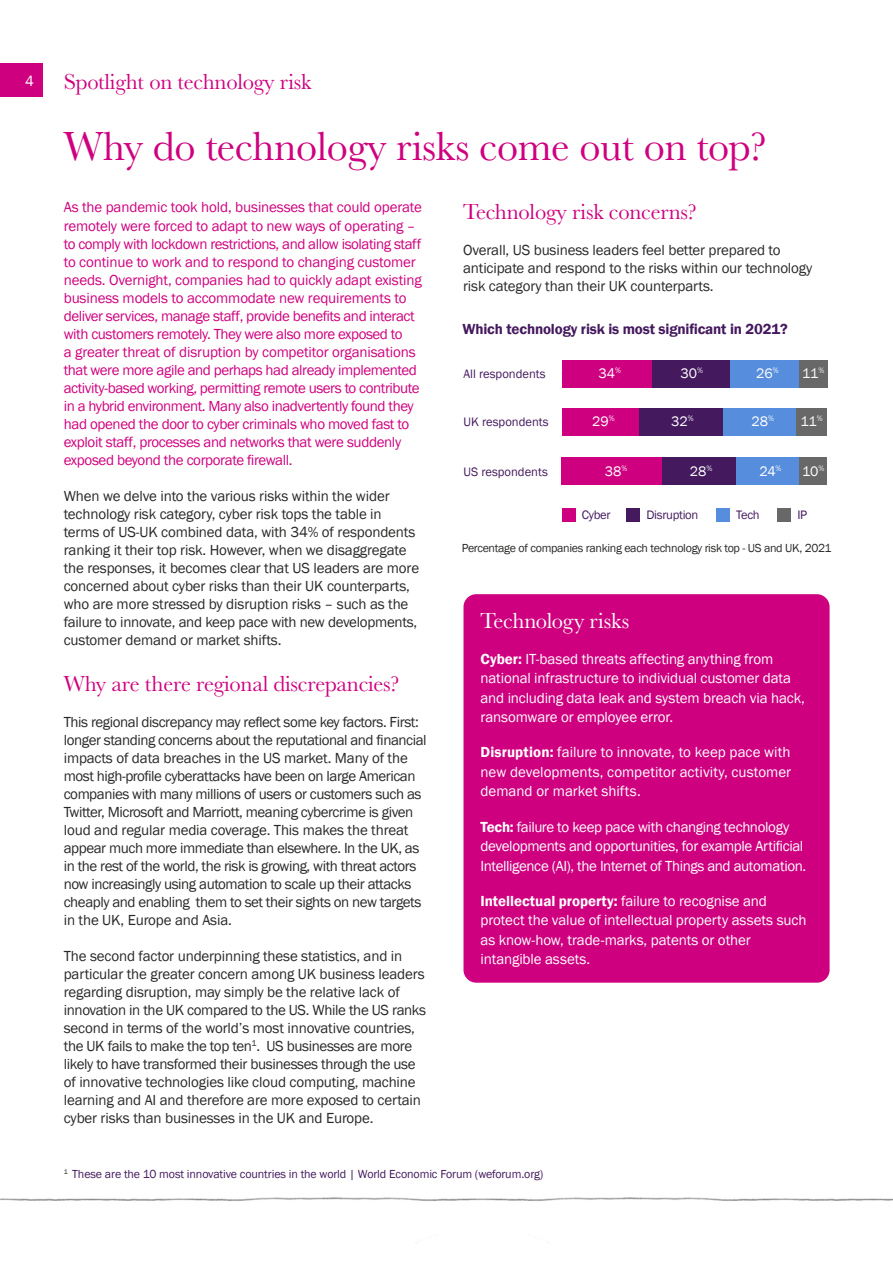
<style>
.page{position:relative;width:893px;height:1263px;background:#fff}
.page>*{position:absolute;margin:0;border:0;box-sizing:border-box;transform-origin:0 0}
.t1{font:42px "Baskerville URW";letter-spacing:-.01em;color:#cf007f}
.t2{font:22.5px "Baskerville URW";letter-spacing:-.01em;color:#cf007f}
.t3{font:22.5px "Baskerville URW";letter-spacing:-.015em;color:#fff}
.t4{font:15px/18px "Franklin Gothic";letter-spacing:-.01em;color:#282827}
.t5{font:15px/18px "Franklin Gothic";letter-spacing:-.025em;color:#cf007f}
.t6{font:15px/18px "Franklin Gothic";letter-spacing:-.03em;color:#282827}
.t7{font:15px/19.5px "Franklin Gothic";letter-spacing:-.01em;color:#fff}
.t8{font:600 15px "Franklin Gothic";letter-spacing:-.01em;color:#44195e}
.t9{font:14.1px "Franklin Gothic";color:#fff}
.t10{font:12.6px "Franklin Gothic";color:#44195e}
.t11{font:12.6px "Franklin Gothic";letter-spacing:-.025em;color:#44195e}
.t12{font:12px "Franklin Gothic";letter-spacing:-.01em;color:#44195e}
.t13{font:12px "Franklin Gothic";letter-spacing:-.025em;color:#282827}
.s1{font-weight:600}
</style>
<div class="page">
<img style="left:0;top:1197px;width:893px;height:46px">
<div style="left:463px;top:594px;width:367px;height:389px;background:#cf007f;border-radius:13px"></div>
<div style="left:799px;top:360px;width:29px;height:27px;background:#686868"></div>
<div style="left:796px;top:409px;width:31px;height:27px;background:#686868"></div>
<div style="left:799px;top:458px;width:28px;height:27px;background:#686868"></div>
<div style="left:730px;top:360px;width:69px;height:27px;background:#568ddc"></div>
<div style="left:722px;top:409px;width:74px;height:27px;background:#568ddc"></div>
<div style="left:736px;top:458px;width:63px;height:27px;background:#568ddc"></div>
<div style="left:651px;top:360px;width:79px;height:27px;background:#44195e"></div>
<div style="left:638px;top:409px;width:84px;height:27px;background:#44195e"></div>
<div style="left:662px;top:458px;width:74px;height:27px;background:#44195e"></div>
<div style="left:562px;top:360px;width:89px;height:27px;background:#cf007f"></div>
<div style="left:562px;top:409px;width:76px;height:27px;background:#cf007f"></div>
<div style="left:562px;top:458px;width:100px;height:27px;background:#cf007f"></div>
<div style="left:562px;top:508px;width:13px;height:13px;background:#cf007f"></div>
<div style="left:626px;top:508px;width:14px;height:13px;background:#44195e"></div>
<div style="left:716px;top:508px;width:13px;height:13px;background:#568ddc"></div>
<div style="left:777px;top:508px;width:14px;height:13px;background:#686868"></div>
<div style="left:0;top:64px;width:43px;height:33px;background:#cf007f"></div>
<p class="t7" style="left:25px;top:71px;width:10px">4</p>
<h2 class="t2" style="left:64px;top:68px;width:249px">Spotlight on technology risk</h2>
<h1 class="t1" style="left:64px;top:121px;width:705px">Why do technology risks come out on top?</h1>
<p class="t5" style="left:64px;top:199px;width:360px">As the pandemic took hold, businesses that could operate remotely were forced to adapt to new ways of operating – to comply with lockdown restrictions, and allow isolating staff to continue to work and to respond to changing customer needs. Overnight, companies had to quickly adapt existing business models to accommodate new requirements to deliver services, manage staff, provide benefits and interact with customers remotely. They were also more exposed to<br>a greater threat of disruption by competitor organisations that were more agile and perhaps had already implemented activity-based working, permitting remote users to contribute in a hybrid environment. Many also inadvertently found they had opened the door to cyber criminals who moved fast to exploit staff, processes and networks that were suddenly exposed beyond the corporate firewall.</p>
<p class="t4" style="left:64px;top:487px;width:357px">When we delve into the various risks within the wider technology risk category, cyber risk tops the table in terms of US-UK combined data, with 34% of respondents ranking it their top risk. However, when we disaggregate the responses, it becomes clear that US leaders are more concerned about cyber risks than their UK counterparts, who are more stressed by disruption risks – such as the failure to innovate, and keep pace with new developments, customer demand or market shifts.</p>
<h2 class="t2" style="left:64px;top:670px;width:337px">Why are there regional discrepancies?</h2>
<p class="t6" style="left:64px;top:713px;width:364px">This regional discrepancy may reflect some key factors. First: longer standing concerns about the reputational and financial impacts of data breaches in the US market. Many of the most high-profile cyberattacks have been on large American companies with many millions of users or customers such as Twitter, Microsoft and Marriott, meaning cybercrime is given loud and regular media coverage. This makes the threat appear much more immediate than elsewhere. In the UK, as in the rest of the world, the risk is growing, with threat actors now increasingly using automation to scale up their attacks cheaply and enabling them to set their sights on new targets in the UK, Europe and Asia.</p>
<p class="t4" style="left:64px;top:947px;width:364px">The second factor underpinning these statistics, and in particular the greater concern among UK business leaders regarding disruption, may simply be the relative lack of innovation in the UK compared to the US. While the US ranks second in terms of the world’s most innovative countries, the UK fails to make the top ten<sup>1</sup>. US businesses are more likely to have transformed their businesses through the use of innovative technologies like cloud computing, machine learning and AI and therefore are more exposed to certain cyber risks than businesses in the UK and Europe.</p>
<h2 class="t2" style="left:463px;top:199px;width:235px">Technology risk concerns?</h2>
<p class="t4" style="left:463px;top:241px;width:351px">Overall, US business leaders feel better prepared to anticipate and respond to the risks within our technology risk category than their UK counterparts.</p>
<p class="t8" style="left:462px;top:319px;width:327px">Which technology risk is most significant in 2021?</p>
<p class="t10" style="left:463px;top:365px;width:84px">All respondents</p>
<p class="t10" style="left:463px;top:414px;width:87px">UK respondents</p>
<p class="t10" style="left:463px;top:464px;width:86px">US respondents</p>
<p class="t10" style="left:582px;top:507px;width:30px">Cyber</p>
<p class="t11" style="left:646px;top:507px;width:53px">Disruption</p>
<p class="t10" style="left:736px;top:507px;width:25px">Tech</p>
<p class="t10" style="left:797px;top:507px;width:11px">IP</p>
<p class="t9" style="left:598px;top:364px;width:24px">34<sup>%</sup></p>
<p class="t9" style="left:680px;top:364px;width:24px">30<sup>%</sup></p>
<p class="t9" style="left:756px;top:364px;width:24px">26<sup>%</sup></p>
<p class="t9" style="left:802px;top:364px;width:24px">11<sup>%</sup></p>
<p class="t9" style="left:592px;top:413px;width:24px">29<sup>%</sup></p>
<p class="t9" style="left:671px;top:413px;width:24px">32<sup>%</sup></p>
<p class="t9" style="left:751px;top:413px;width:24px">28<sup>%</sup></p>
<p class="t9" style="left:800px;top:413px;width:24px">11<sup>%</sup></p>
<p class="t9" style="left:605px;top:463px;width:24px">38<sup>%</sup></p>
<p class="t9" style="left:690px;top:463px;width:24px">28<sup>%</sup></p>
<p class="t9" style="left:760px;top:463px;width:23px">24<sup>%</sup></p>
<p class="t9" style="left:802px;top:463px;width:24px">10<sup>%</sup></p>
<p class="t13" style="left:462px;top:540px;width:371px">Percentage of companies ranking each technology risk top - US and UK, 2021</p>
<h2 class="t3" style="left:480px;top:608px;width:150px">Technology risks</h2>
<p class="t7" style="left:480px;top:649px;width:326px"><span class="s1">Cyber:</span> IT-based threats affecting anything from national infrastructure to individual customer data and including data leak and system breach via hack, ransomware or employee error.</p>
<p class="t7" style="left:480px;top:743px;width:312px;text-align:justify"><span class="s1">Disruption:</span> failure to innovate, to keep pace with new developments, competitor activity, customer demand or market shifts.</p>
<p class="t7" style="left:480px;top:817px;width:327px"><span class="s1">Tech:</span> failure to keep pace with changing technology developments and opportunities, for example Artificial<br>Intelligence (AI), the Internet of Things and automation.</p>
<p class="t7" style="left:480px;top:891px;width:327px"><span class="s1">Intellectual property:</span> failure to recognise and protect the value of intellectual property assets such as know-how, trade-marks, patents or other intangible assets.</p>
<p class="t12" style="left:64px;top:1166px;width:481px"><sup>1</sup> These are the 10 most innovative countries in the world | World Economic Forum (weforum.org)</p>
</div>
